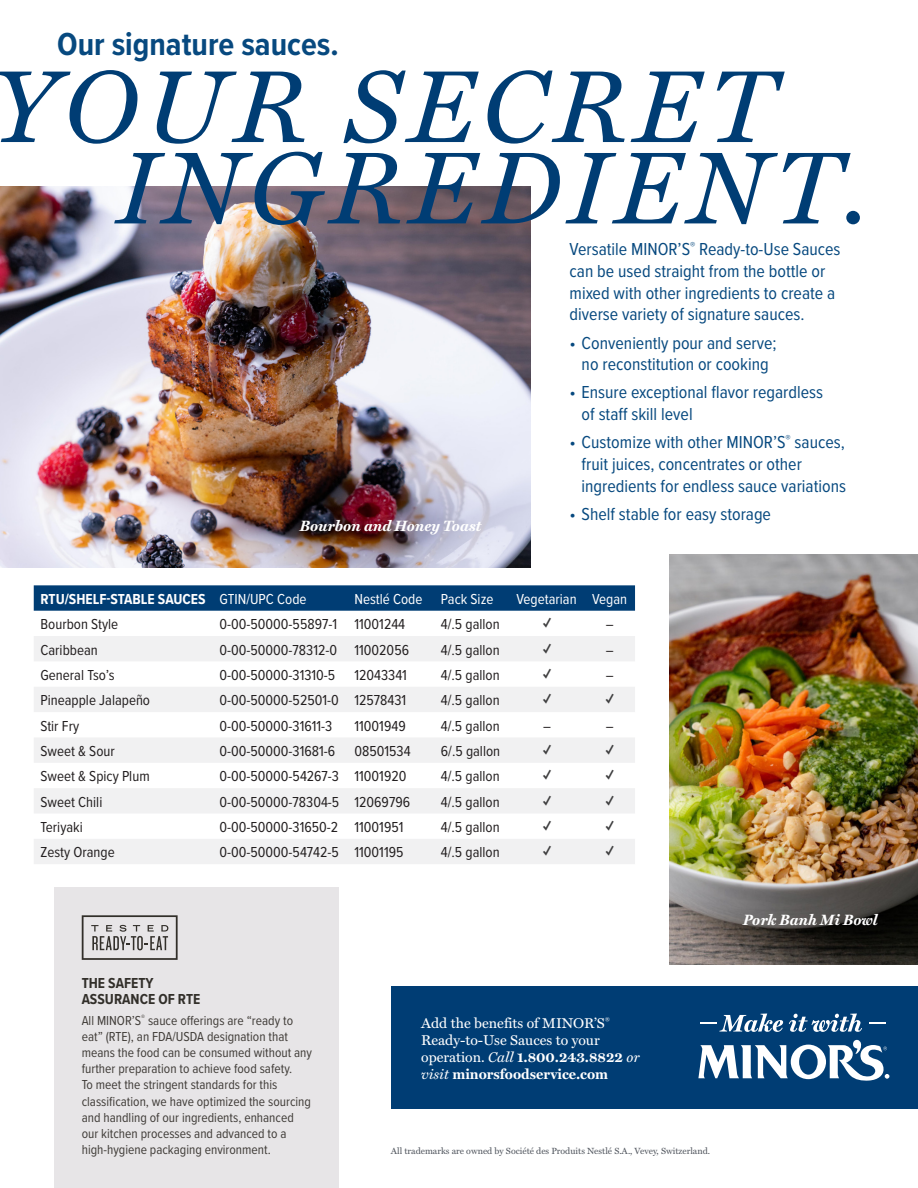
<style>
.page{position:relative;width:918px;height:1188px;background:#fff}
.page>*{position:absolute;margin:0;border:0;box-sizing:border-box;transform-origin:0 0}
.t1{font:italic 103.2px/81.4px "Miller Text";letter-spacing:.07em;color:#003d74}
.t2{font:700 33px "Proxima Nova Cond";color:#07497f}
.t3{font:18px/21.6px "Proxima Nova Cond";color:#07497f}
.t4{font:15px "Proxima Nova Cond";color:#231f20}
.t5{font:15px "Proxima Nova Cond";color:#fff}
.t6{font:italic 700 15px "Miller Text";color:#fff}
.t7{font:700 15px/16.2px "Proxima Nova Cond";color:#322f2a}
.t8{font:700 15px "Proxima Nova Cond";color:#fff}
.Paragraph_Style_1{font:900 15px "Proxima Nova";color:#3e3e3f}
.t9{font:14.25px/17.1px "Miller Text";color:#fff}
.t10{font:13.5px/16.2px "Proxima Nova Cond";color:#403c38}
.t11{font:9px "Miller Text";color:#52575f}
.s1{font-style:italic}
.s2{font-weight:700}
</style>
<div class="page">
<div style="left:55px;top:887px;width:284px;height:301px;background:#e7e5e7"></div>
<svg style="left:82px;top:915px;width:96px;height:45px"></svg>
<img style="left:670px;top:554px;width:248px;height:411px">
<img style="left:0;top:187px;width:530px;height:380px">
<div style="left:670px;top:987px;width:248px;height:122px;background:#003d74"></div>
<svg style="left:789px;top:1014px;width:73px;height:18px"></svg>
<svg style="left:698px;top:1039px;width:191px;height:42px"></svg>
<svg style="left:700px;top:1014px;width:83px;height:18px"></svg>
<svg style="left:869px;top:1022px;width:16px;height:1px"></svg>
<div style="left:391px;top:987px;width:279px;height:122px;background:#003d74"></div>
<svg style="left:34px;top:585px;width:601px;height:26px;background:#064177"></svg>
<svg style="left:34px;top:636px;width:601px;height:228px;fill:#f1f1f2"></svg>
<p class="t2" style="left:57px;top:20px;width:283px">Our signature sauces.</p>
<p class="t1" style="left:117px;top:66px;width:752px;text-indent:-125px">YOUR SECRET<br>INGREDIENT.</p>
<p class="t6" style="left:300px;top:517px;width:183px">Bourbon and Honey Toast</p>
<p class="t3" style="left:570px;top:238px;width:272px">Versatile MINOR’S<sup>®</sup> Ready-to-Use Sauces can be used straight from the bottle or mixed with other ingredients to create a diverse variety of signature sauces.</p>
<p class="t3" style="left:570px;top:331px;width:208px;text-align:center">• Conveniently pour and serve; no reconstitution or cooking</p>
<p class="t3" style="left:582px;top:381px;width:243px;text-indent:-12px">• Ensure exceptional flavor regardless of staff skill level</p>
<p class="t3" style="left:582px;top:431px;width:266px;text-indent:-12px">• Customize with other MINOR’S<sup>®</sup> sauces, fruit juices, concentrates or other ingredients for endless sauce variations</p>
<p class="t3" style="left:570px;top:502px;width:203px">• Shelf stable for easy storage</p>
<p class="t8" style="left:40px;top:588px;width:167px">RTU/SHELF-STABLE SAUCES</p>
<p class="t5" style="left:220px;top:588px;width:89px">GTIN/UPC Code</p>
<p class="t5" style="left:355px;top:588px;width:70px">Nestlé Code</p>
<p class="t5" style="left:441px;top:588px;width:54px">Pack Size</p>
<p class="t5" style="left:517px;top:588px;width:62px">Vegetarian</p>
<p class="t5" style="left:592px;top:588px;width:37px">Vegan</p>
<p class="t4" style="left:40px;top:613px;width:79px">Bourbon Style</p>
<p class="t4" style="left:220px;top:613px;width:119px">0-00-50000-55897-1</p>
<p class="t4" style="left:355px;top:613px;width:52px">11001244</p>
<p class="t4" style="left:441px;top:613px;width:60px">4/.5 gallon</p>
<p class="Paragraph_Style_1" style="left:543px;top:613px;width:9px">✓</p>
<p class="t4" style="left:606px;top:613px;width:9px">–</p>
<p class="t4" style="left:40px;top:639px;width:59px">Caribbean</p>
<p class="t4" style="left:220px;top:639px;width:119px">0-00-50000-78312-0</p>
<p class="t4" style="left:355px;top:639px;width:56px">11002056</p>
<p class="t4" style="left:441px;top:639px;width:60px">4/.5 gallon</p>
<p class="Paragraph_Style_1" style="left:543px;top:638px;width:9px">✓</p>
<p class="t4" style="left:606px;top:639px;width:9px">–</p>
<p class="t4" style="left:40px;top:664px;width:76px">General Tso’s</p>
<p class="t4" style="left:220px;top:664px;width:117px">0-00-50000-31310-5</p>
<p class="t4" style="left:355px;top:664px;width:54px">12043341</p>
<p class="t4" style="left:441px;top:664px;width:60px">4/.5 gallon</p>
<p class="Paragraph_Style_1" style="left:543px;top:664px;width:9px">✓</p>
<p class="t4" style="left:606px;top:664px;width:9px">–</p>
<p class="t4" style="left:40px;top:689px;width:111px">Pineapple Jalapeño</p>
<p class="t4" style="left:220px;top:689px;width:121px">0-00-50000-52501-0</p>
<p class="t4" style="left:355px;top:689px;width:53px">12578431</p>
<p class="t4" style="left:441px;top:689px;width:60px">4/.5 gallon</p>
<p class="Paragraph_Style_1" style="left:543px;top:689px;width:9px">✓</p>
<p class="Paragraph_Style_1" style="left:606px;top:689px;width:9px">✓</p>
<p class="t4" style="left:40px;top:715px;width:40px">Stir Fry</p>
<p class="t4" style="left:220px;top:715px;width:114px">0-00-50000-31611-3</p>
<p class="t4" style="left:355px;top:715px;width:53px">11001949</p>
<p class="t4" style="left:441px;top:715px;width:60px">4/.5 gallon</p>
<p class="t4" style="left:543px;top:715px;width:9px">–</p>
<p class="t4" style="left:606px;top:715px;width:9px">–</p>
<p class="t4" style="left:40px;top:740px;width:76px">Sweet &amp; Sour</p>
<p class="t4" style="left:220px;top:740px;width:117px">0-00-50000-31681-6</p>
<p class="t4" style="left:355px;top:740px;width:58px">08501534</p>
<p class="t4" style="left:441px;top:740px;width:61px">6/.5 gallon</p>
<p class="Paragraph_Style_1" style="left:543px;top:740px;width:9px">✓</p>
<p class="Paragraph_Style_1" style="left:606px;top:740px;width:9px">✓</p>
<p class="t4" style="left:40px;top:765px;width:111px">Sweet &amp; Spicy Plum</p>
<p class="t4" style="left:220px;top:765px;width:121px">0-00-50000-54267-3</p>
<p class="t4" style="left:355px;top:765px;width:53px">11001920</p>
<p class="t4" style="left:441px;top:765px;width:60px">4/.5 gallon</p>
<p class="Paragraph_Style_1" style="left:543px;top:765px;width:9px">✓</p>
<p class="Paragraph_Style_1" style="left:606px;top:765px;width:9px">✓</p>
<p class="t4" style="left:40px;top:791px;width:63px">Sweet Chili</p>
<p class="t4" style="left:220px;top:791px;width:121px">0-00-50000-78304-5</p>
<p class="t4" style="left:355px;top:791px;width:57px">12069796</p>
<p class="t4" style="left:441px;top:791px;width:60px">4/.5 gallon</p>
<p class="Paragraph_Style_1" style="left:543px;top:791px;width:9px">✓</p>
<p class="Paragraph_Style_1" style="left:606px;top:791px;width:9px">✓</p>
<p class="t4" style="left:40px;top:816px;width:44px">Teriyaki</p>
<p class="t4" style="left:220px;top:816px;width:120px">0-00-50000-31650-2</p>
<p class="t4" style="left:355px;top:816px;width:51px">11001951</p>
<p class="t4" style="left:441px;top:816px;width:60px">4/.5 gallon</p>
<p class="Paragraph_Style_1" style="left:543px;top:816px;width:9px">✓</p>
<p class="Paragraph_Style_1" style="left:606px;top:816px;width:9px">✓</p>
<p class="t4" style="left:40px;top:841px;width:76px">Zesty Orange</p>
<p class="t4" style="left:220px;top:841px;width:121px">0-00-50000-54742-5</p>
<p class="t4" style="left:355px;top:841px;width:51px">11001195</p>
<p class="t4" style="left:441px;top:841px;width:60px">4/.5 gallon</p>
<p class="Paragraph_Style_1" style="left:543px;top:841px;width:9px">✓</p>
<p class="Paragraph_Style_1" style="left:606px;top:841px;width:9px">✓</p>
<p class="t7" style="left:82px;top:974px;width:120px">THE SAFETY<br>ASSURANCE OF RTE</p>
<p class="t10" style="left:82px;top:1011px;width:232px">All MINOR’S<sup>®</sup> sauce offerings are “ready to eat” (RTE), an FDA/USDA designation that means the food can be consumed without any further preparation to achieve food safety.<br>To meet the stringent standards for this classification, we have optimized the sourcing and handling of our ingredients, enhanced our kitchen processes and advanced to a high-hygiene packaging environment.</p>
<p class="t9" style="left:421px;top:1014px;width:220px">Add the benefits of MINOR’S<sup>®<br></sup>Ready-to-Use Sauces to your operation. <span class="s1">Call</span> <span class="s2">1.800.243.8822</span> <span class="s1">or visit</span> <span class="s2">minorsfoodservice.com</span></p>
<p class="t11" style="left:391px;top:1146px;width:321px">All trademarks are owned by Société des Produits Nestlé S.A., Vevey, Switzerland.</p>
<p class="t6" style="left:743px;top:911px;width:136px">Pork Banh Mi Bowl</p>
</div>
